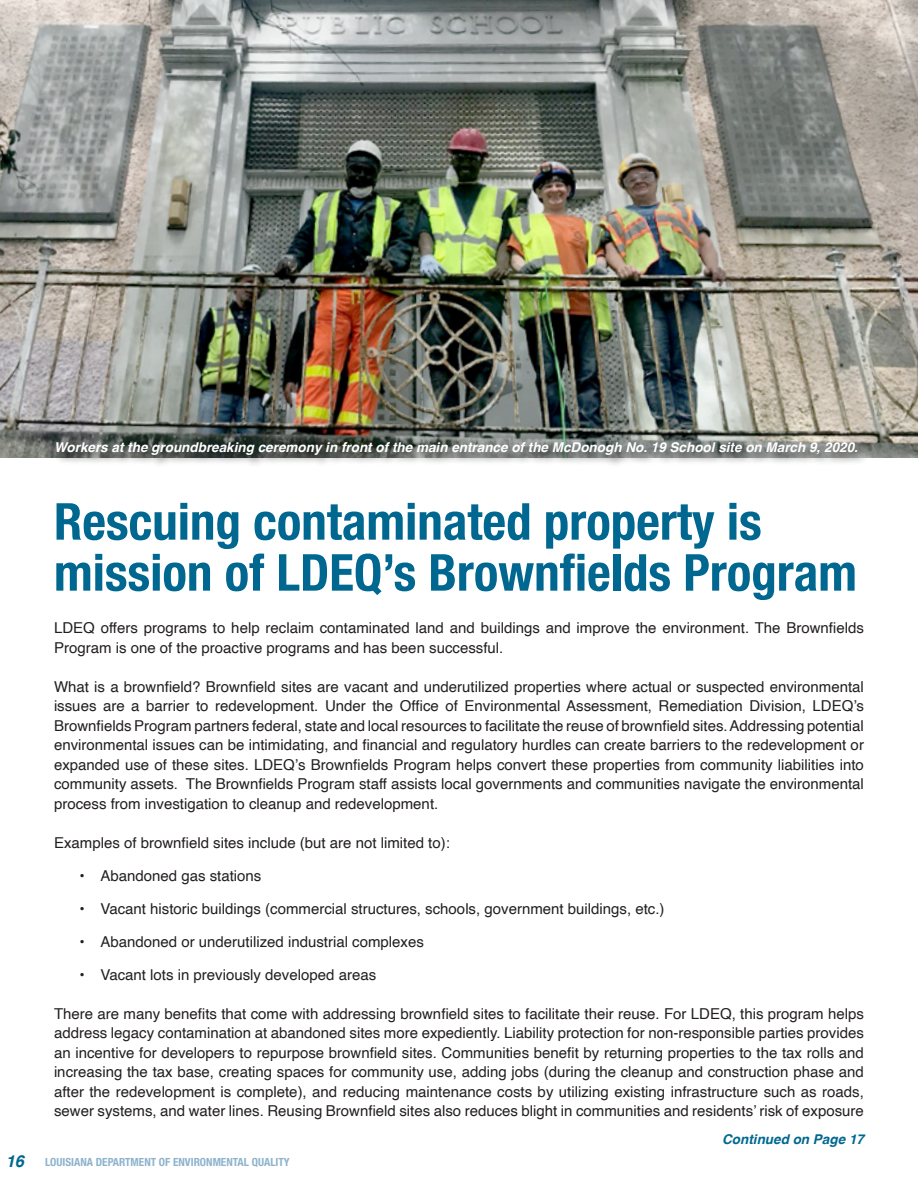
<style>
.page{position:relative;width:918px;height:1188px;background:#fff}
.page>*{position:absolute;margin:0;border:0;box-sizing:border-box;transform-origin:0 0}
.t1{font:700 condensed 51px/51px "Helvetica Neue LT Std";color:#006890}
.t2{font:italic 700 16.5px "Helvetica";color:#006890}
.t3{font:15px/19.5px "Helvetica";color:#231f20;text-align:justify}
.t4{font:italic 700 13.5px "Helvetica";color:#fff}
.t5{font:italic 700 13.5px "Helvetica";color:#006890}
.t6{font:700 condensed 11.25px "Helvetica Neue LT Std";color:#8eb3cc}
</style>
<div class="page">
<img style="left:0;top:0;width:918px;height:458px">
<div style="left:53px;top:439px;width:816px;height:28px;background:#231f20;opacity:.75"></div>
<p class="t4" style="left:54px;top:436px;width:805px">Workers at the groundbreaking ceremony in front of the main entrance of the McDonogh No. 19 School site on March 9, 2020.</p>
<p class="t1" style="left:54px;top:495px;width:804px">Rescuing contaminated property is mission of LDEQ’s Brownfields Program</p>
<p class="t3" style="left:54px;top:619px;width:811px">LDEQ offers programs to help reclaim contaminated land and buildings and improve the environment. The Brownfields<br>Program is one of the proactive programs and has been successful.</p>
<p class="t3" style="left:54px;top:677px;width:811px">What is a brownfield? Brownfield sites are vacant and underutilized properties where actual or suspected environmental issues are a barrier to redevelopment. Under the Office of Environmental Assessment, Remediation Division, LDEQ’s Brownfields Program partners federal, state and local resources to facilitate the reuse of brownfield sites. Addressing potential environmental issues can be intimidating, and financial and regulatory hurdles can create barriers to the redevelopment or expanded use of these sites. LDEQ’s Brownfields Program helps convert these properties from community liabilities into community assets. The Brownfields Program staff assists local governments and communities navigate the environmental process from investigation to cleanup and redevelopment.</p>
<p class="t3" style="left:54px;top:833px;width:397px">Examples of brownfield sites include (but are not limited to):</p>
<p class="t3" style="left:80px;top:866px;width:183px">• Abandoned gas stations</p>
<p class="t3" style="left:80px;top:899px;width:587px">• Vacant historic buildings (commercial structures, schools, government buildings, etc.)</p>
<p class="t3" style="left:80px;top:932px;width:346px">• Abandoned or underutilized industrial complexes</p>
<p class="t3" style="left:80px;top:965px;width:298px">• Vacant lots in previously developed areas</p>
<p class="t3" style="left:54px;top:1004px;width:811px">There are many benefits that come with addressing brownfield sites to facilitate their reuse. For LDEQ, this program helps address legacy contamination at abandoned sites more expediently. Liability protection for non-responsible parties provides an incentive for developers to repurpose brownfield sites. Communities benefit by returning properties to the tax rolls and increasing the tax base, creating spaces for community use, adding jobs (during the cleanup and construction phase and after the redevelopment is complete), and reducing maintenance costs by utilizing existing infrastructure such as roads, sewer systems, and water lines. Reusing Brownfield sites also reduces blight in communities and residents’ risk of exposure</p>
<p class="t2" style="left:6px;top:1148px;width:20px">16</p>
<p class="t6" style="left:45px;top:1155px;width:246px">LOUISIANA DEPARTMENT OF ENVIRONMENTAL QUALITY</p>
<p class="t5" style="left:722px;top:1128px;width:143px">Continued on Page 17</p>
</div>
